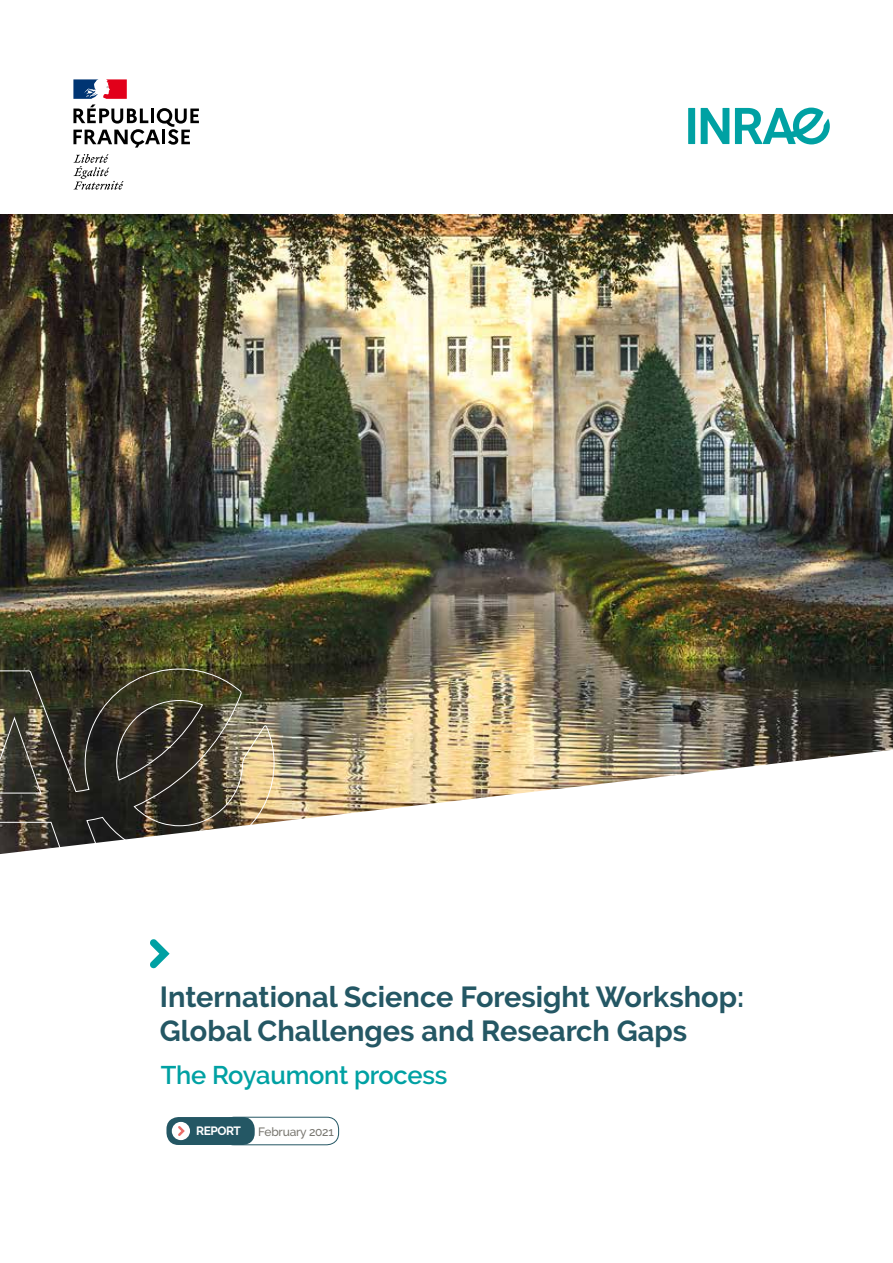
<style>
.page{position:relative;width:893px;height:1263px;background:#fff}
.page>*{position:absolute;margin:0;border:0;box-sizing:border-box;transform-origin:0 0}
.t1{font:700 28.95px/34.7px "Raleway";color:#245764}
.t2{font:600 25.5px "Raleway";letter-spacing:-.01em;color:#00a1a3}
.t3{font:500 12px "Raleway";letter-spacing:-.02em;color:#78766f}
.t4{font:700 12px "Raleway";letter-spacing:-.04em;color:#fff}
</style>
<div class="page">
<img style="left:0;top:215px;width:893px;height:535px">
<svg style="left:152px;top:750px;width:738px;height:396px"></svg>
<img style="left:0;top:669px;width:275px;height:189px">
<svg style="left:150px;top:939px;width:20px;height:29px"></svg>
<svg style="left:73px;top:154px;width:51px;height:36px"></svg>
<svg style="left:73px;top:79px;width:126px;height:69px"></svg>
<div style="left:688px;top:108px;width:7px;height:36px;background:#00a1a3"></div>
<svg style="left:701px;top:108px;width:28px;height:36px"></svg>
<svg style="left:735px;top:108px;width:95px;height:36px"></svg>
<div style="left:166px;top:1117px;width:89px;height:28px;background:#245764;border-radius:12px"></div>
<svg style="left:244px;top:1117px;width:95px;height:28px"></svg>
<div style="left:172px;top:1122px;width:18px;height:18px;background:#fff;border-radius:50%"></div>
<svg style="left:178px;top:1126px;width:7px;height:10px"></svg>
<p class="t1" style="left:160px;top:979px;width:586px">International Science Foresight Workshop:<br>Global Challenges and Research Gaps</p>
<p class="t2" style="left:161px;top:1060px;width:288px">The Royaumont process</p>
<p class="t4" style="left:196px;top:1124px;width:46px">REPORT</p>
<p class="t3" style="left:258px;top:1124px;width:77px">February 2021</p>
</div>
